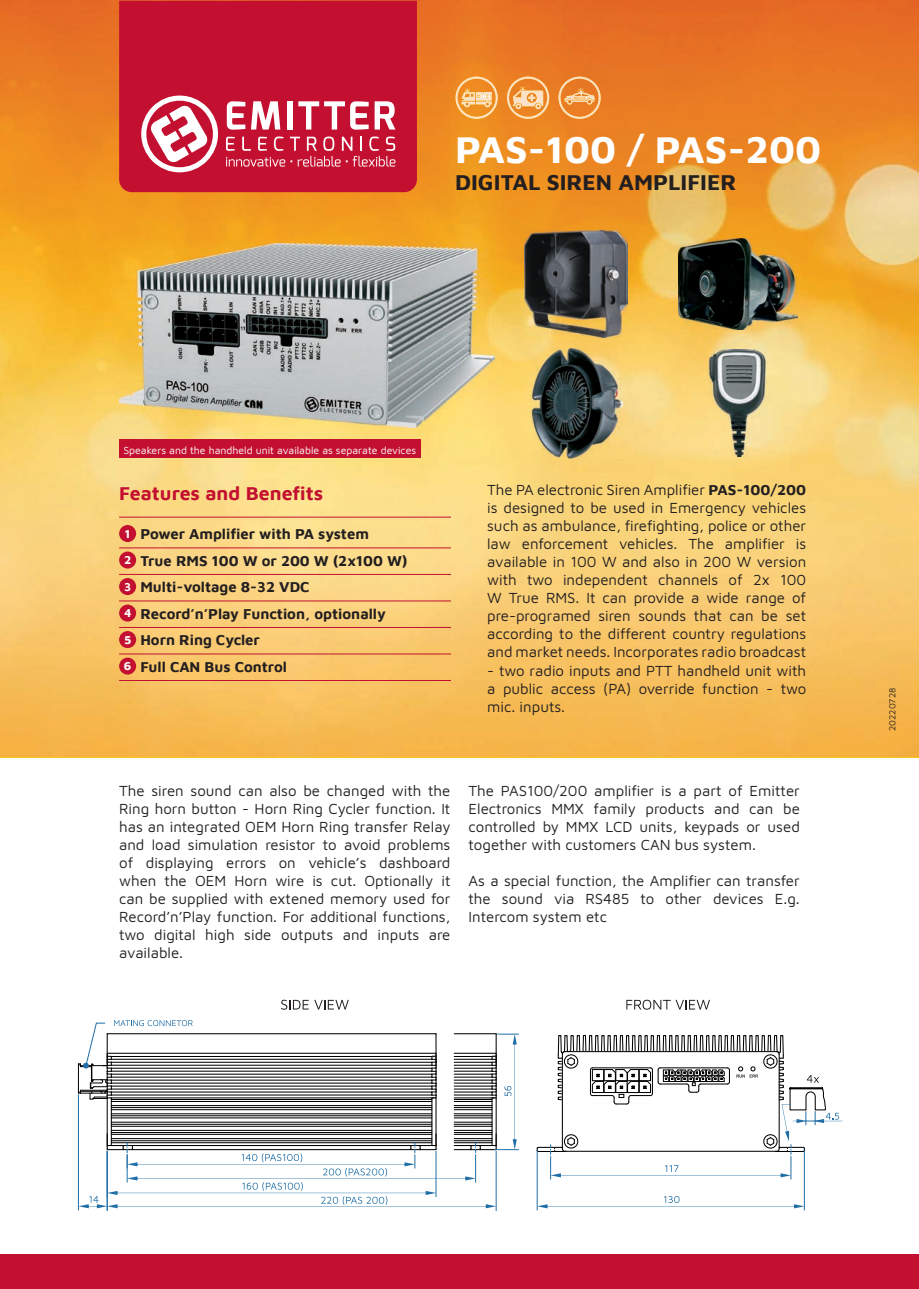
<style>
.page{position:relative;width:919px;height:1289px;background:#fff}
.page>*{position:absolute;margin:0;border:0;box-sizing:border-box;transform-origin:0 0}
.t1{font:700 39px "Maven Pro";color:#fff}
.t2{font:700 22.5px "Maven Pro";color:#231f20}
.t3{font:700 19.5px "Maven Pro";color:#c31030}
.t4{font:15px/18px "Maven Pro";color:#231f20;text-align:justify}
.t5{font:700 15px/26.5px "Maven Pro";color:#231f20}
.t6{font:10.5px "Maven Pro";color:#fff}
.t7{font:9px "Maven Pro";color:#231f20}
.s1{font-size:12px;color:#fff}
.s2{font-weight:700}
</style>
<div class="page">
<img style="left:0;top:0;width:918px;height:757px">
<img style="left:525px;top:230px;width:102px;height:107px">
<img style="left:708px;top:350px;width:59px;height:107px">
<img style="left:678px;top:238px;width:119px;height:92px">
<img style="left:529px;top:348px;width:93px;height:110px">
<div style="left:119px;top:1px;width:298px;height:191px;background:#c31030"></div>
<svg style="left:227px;top:101px;width:18px;height:29px"></svg>
<svg style="left:251px;top:101px;width:29px;height:28px"></svg>
<div style="left:287px;top:101px;width:5px;height:28px;background:#fff"></div>
<svg style="left:298px;top:101px;width:70px;height:29px"></svg>
<svg style="left:374px;top:101px;width:21px;height:28px"></svg>
<svg style="left:226px;top:136px;width:169px;height:31px"></svg>
<svg style="left:141px;top:96px;width:77px;height:76px"></svg>
<hr style="left:496px;top:1150px;width:1px;height:60px;background:#206ea6">
<hr style="left:804px;top:1150px;width:1px;height:60px;background:#206ea6">
<hr style="left:537px;top:1150px;width:1px;height:60px;background:#206ea6">
<svg style="left:537px;top:1195px;width:267px;height:13px"></svg>
<hr style="left:78px;top:1094px;width:1px;height:116px;background:#206ea6">
<hr style="left:107px;top:1150px;width:1px;height:60px;background:#206ea6">
<svg style="left:78px;top:1020px;width:441px;height:188px"></svg>
<svg style="left:281px;top:999px;width:68px;height:10px"></svg>
<svg style="left:626px;top:999px;width:84px;height:10px"></svg>
<svg style="left:536px;top:1035px;width:306px;height:144px"></svg>
<div style="left:0;top:1254px;width:918px;height:34px;background:#c31030"></div>
<hr style="left:119px;top:517px;width:332px;height:1px;background:#c31030">
<hr style="left:119px;top:547px;width:332px;height:1px;background:#c31030">
<hr style="left:119px;top:574px;width:332px;height:1px;background:#c31030">
<hr style="left:119px;top:600px;width:332px;height:1px;background:#c31030">
<hr style="left:119px;top:627px;width:332px;height:1px;background:#c31030">
<hr style="left:119px;top:653px;width:332px;height:1px;background:#c31030">
<hr style="left:119px;top:680px;width:332px;height:1px;background:#c31030">
<div style="left:119px;top:525px;width:17px;height:17px;background:#c31030;border-radius:50%"></div>
<div style="left:119px;top:551px;width:17px;height:17px;background:#c31030;border-radius:50%"></div>
<div style="left:119px;top:578px;width:17px;height:17px;background:#c31030;border-radius:50%"></div>
<div style="left:119px;top:604px;width:17px;height:17px;background:#c31030;border-radius:50%"></div>
<div style="left:119px;top:631px;width:17px;height:17px;background:#c31030;border-radius:50%"></div>
<div style="left:119px;top:657px;width:17px;height:17px;background:#c31030;border-radius:50%"></div>
<div style="left:119px;top:439px;width:301px;height:19px;background:#c31030"></div>
<img style="left:455px;top:77px;width:42px;height:42px">
<img style="left:461px;top:92px;width:30px;height:15px">
<svg style="left:478px;top:92px;width:13px;height:5px"></svg>
<svg style="left:464px;top:88px;width:6px;height:4px"></svg>
<img style="left:558px;top:77px;width:42px;height:42px">
<img style="left:564px;top:88px;width:30px;height:14px">
<img style="left:507px;top:77px;width:42px;height:42px">
<img style="left:513px;top:91px;width:1px;height:15px">
<svg style="left:514px;top:86px;width:29px;height:23px"></svg>
<img style="left:119px;top:243px;width:375px;height:184px">
<h1 class="t1" style="left:455px;top:122px;width:367px">PAS-100 / PAS-200</h1>
<h2 class="t2" style="left:455px;top:166px;width:283px">DIGITAL SIREN AMPLIFIER</h2>
<p class="t6" style="left:123px;top:443px;width:294px">Speakers and the handheld unit available as separate devices</p>
<h3 class="t3" style="left:119px;top:479px;width:206px">Features and Benefits</h3>
<p class="t5" style="left:124px;top:519px;width:285px"><span class="s1">1</span> Power Amplifier with PA system<br><span class="s1">2</span> True RMS 100 W or 200 W (2x100 W)<br><span class="s1">3</span> Multi-voltage 8-32 VDC<br><span class="s1">4</span> Record’n’Play Function, optionally<br><span class="s1">5</span> Horn Ring Cycler<br><span class="s1">6</span> Full CAN Bus Control</p>
<p class="t4" style="left:487px;top:480px;width:320px">The PA electronic Siren Amplifier <span class="s2">PAS-100/200 </span>is designed to be used in Emergency vehicles such as ambulance, firefighting, police or other law enforcement vehicles. The amplifier is available in 100 W and also in 200 W version with two independent channels of 2x 100<br>W True RMS. It can provide a wide range of pre-programed siren sounds that can be set according to the different country regulations and market needs. Incorporates radio broadcast</p>
<p class="t4" style="left:487px;top:660px;width:320px">- two radio inputs and PTT handheld unit with a public access (PA) override function - two mic. inputs.</p>
<p class="t4" style="left:119px;top:780px;width:333px">The siren sound can also be changed with the Ring horn button - Horn Ring Cycler function. It has an integrated OEM Horn Ring transfer Relay and load simulation resistor to avoid problems of displaying errors on vehicle’s dashboard when the OEM Horn wire is cut. Optionally it can be supplied with extened memory used for Record’n’Play function. For additional functions, two digital high side outputs and inputs are available.</p>
<p class="t4" style="left:468px;top:780px;width:333px">The PAS100/200 amplifier is a part of Emitter Electronics MMX family products and can be controlled by MMX LCD units, keypads or used together with customers CAN bus system.</p>
<p class="t4" style="left:468px;top:870px;width:333px">As a special function, the Amplifier can transfer the sound via RS485 to other devices E.g.<br>Intercom system etc</p>
<p class="t7" style="left:886px;top:731px;width:44px;rotate:-90deg">20220728</p>
</div>
